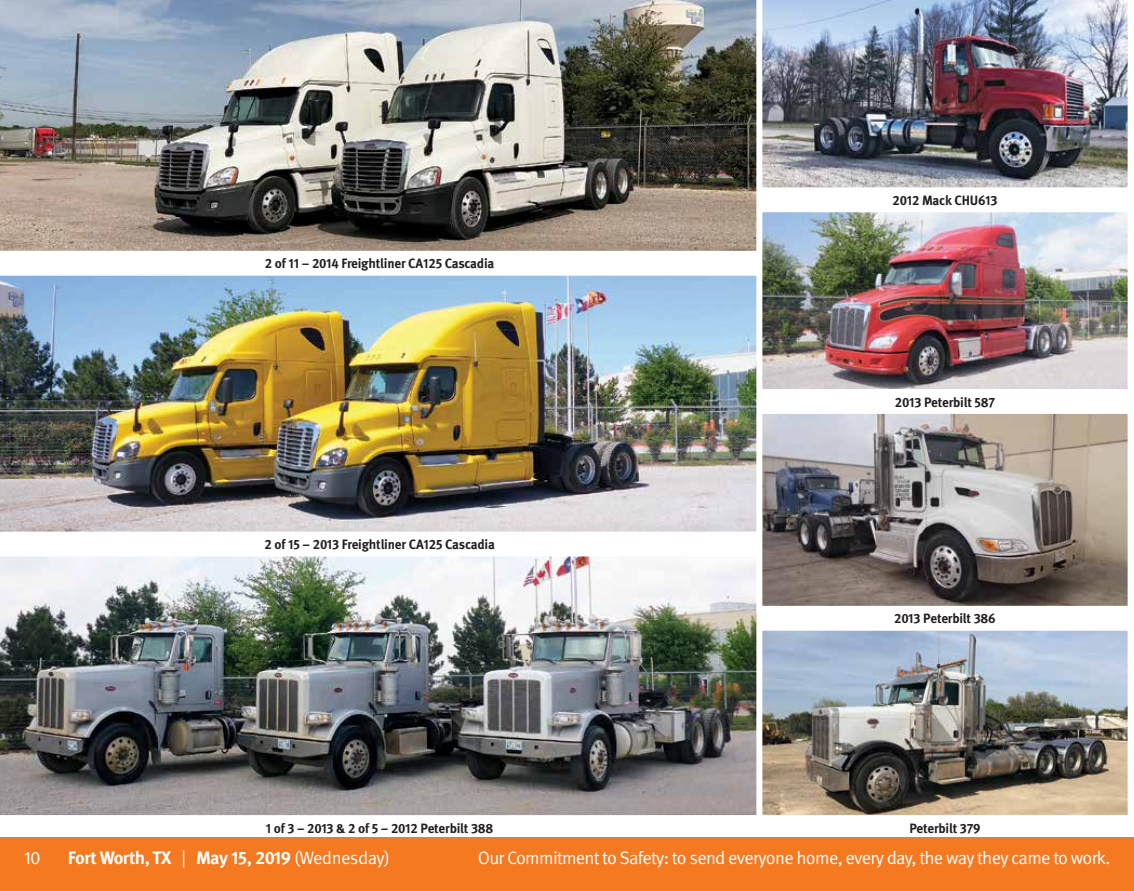
<style>
.page{position:relative;width:1134px;height:891px;background:#fff}
.page>*{position:absolute;margin:0;border:0;box-sizing:border-box;transform-origin:0 0}
.t1{font:18px "Meta Pro";letter-spacing:-.04em;color:#fff}
.t2{font:700 18px "Meta Pro";letter-spacing:-.03em;color:#fff}
.t3{font:700 13.5px "Meta Pro";letter-spacing:-.015em;color:#231f20}
.s1{font-weight:400}
</style>
<div class="page">
<div style="left:0;top:837px;width:1134px;height:54px;background:#f47920"></div>
<img style="left:0;top:0;width:757px;height:251px">
<img style="left:0;top:556px;width:757px;height:260px">
<img style="left:0;top:275px;width:757px;height:257px">
<img style="left:762px;top:0;width:366px;height:188px">
<img style="left:763px;top:213px;width:364px;height:175px">
<div style="left:759px;top:209px;width:372px;height:183px;border:3px solid #fff"></div>
<img style="left:763px;top:415px;width:364px;height:190px">
<div style="left:759px;top:411px;width:372px;height:198px;border:3px solid #fff"></div>
<img style="left:763px;top:632px;width:364px;height:182px">
<div style="left:759px;top:628px;width:372px;height:190px;border:3px solid #fff"></div>
<p class="t3" style="left:265px;top:253px;width:231px">2 of 11 – 2014 Freightliner CA125 Cascadia</p>
<p class="t3" style="left:265px;top:534px;width:232px">2 of 15 – 2013 Freightliner CA125 Cascadia</p>
<p class="t3" style="left:266px;top:817px;width:229px">1 of 3 – 2013 &amp; 2 of 5 – 2012 Peterbilt 388</p>
<p class="t3" style="left:893px;top:190px;width:106px">2012 Mack CHU613</p>
<p class="t3" style="left:895px;top:391px;width:102px">2013 Peterbilt 587</p>
<p class="t3" style="left:894px;top:608px;width:103px">2013 Peterbilt 386</p>
<p class="t3" style="left:909px;top:817px;width:73px">Peterbilt 379</p>
<h1 class="t1" style="left:24px;top:844px;width:18px">10</h1>
<h1 class="t2" style="left:68px;top:844px;width:324px">Fort Worth, TX <span class="s1">|</span> May 15, 2019 <span class="s1">(Wednesday)</span></h1>
<h1 class="t1" style="left:478px;top:844px;width:634px">Our Commitment to Safety: to send everyone home, every day, the way they came to work.</h1>
</div>
